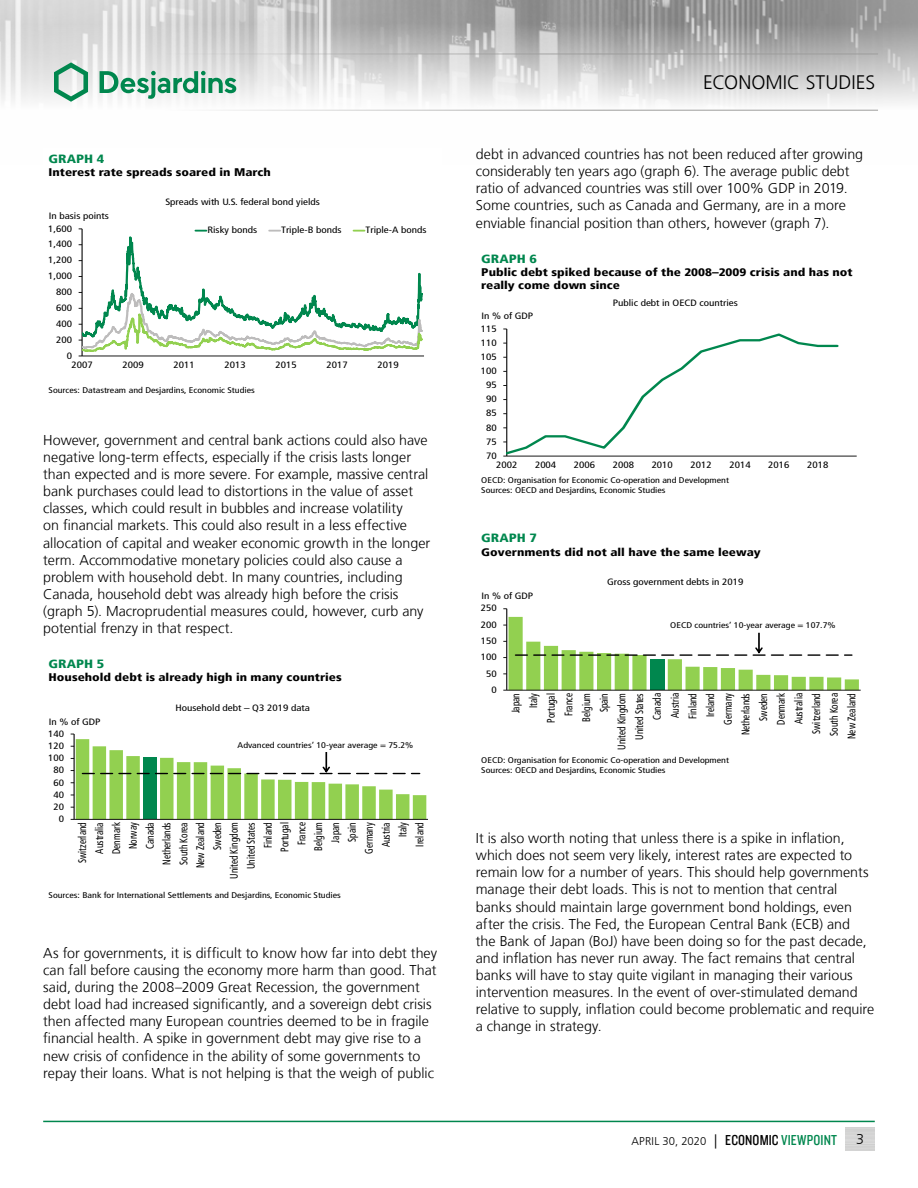
<style>
.page{position:relative;width:918px;height:1188px;background:#fff}
.page>*{position:absolute;margin:0;border:0;box-sizing:border-box;transform-origin:0 0}
.t1{font:300 19.5px "Frutiger LT";letter-spacing:.005em;color:#000}
.t2{font:300 14.25px/17.1px "Frutiger LT";color:#000}
.t3{font:900 condensed 12px "Frutiger LT";color:#00874e;scale:1.2 1}
.t4{font:300 11.25px "Frutiger LT";letter-spacing:.015em;color:#000}
.t5{font:condensed 11.1px/16.8px "Frutiger LT";color:#000;text-align:right;scale:.83 1}
.t6{font:900 condensed 11.1px/13.2px "Frutiger LT";color:#000;scale:1.2 1}
.t7{font:condensed 9.15px "Frutiger LT";color:#000;scale:1.2 1}
.t8{font:condensed 8.25px/9.9px "Frutiger LT";color:#000;scale:1.2 1}
.s1{font-size:14.25px}
.s2{font-family:"Knockout 29 Junior Ltweight";font-weight:400;font-size:15px}
.s3{font-family:"Knockout 29 Junior Ltweight";font-weight:400;font-size:15px;color:#00874e}
</style>
<div class="page">
<img style="left:0;top:0;width:918px;height:110px">
<hr style="left:0;top:54px;width:878px;height:1px;background:#9d9d9c">
<hr style="left:0;top:110px;width:878px;height:1px;background:#9d9d9c">
<svg style="left:54px;top:62px;width:34px;height:40px"></svg>
<svg style="left:100px;top:71px;width:136px;height:28px"></svg>
<hr style="left:43px;top:1121px;width:832px;height:1px;background:#00874e">
<svg style="left:79px;top:229px;width:345px;height:128px"></svg>
<hr style="left:74px;top:819px;width:354px;height:1px;background:#000">
<svg style="left:71px;top:734px;width:355px;height:86px"></svg>
<hr style="left:507px;top:456px;width:350px;height:1px;background:#000">
<svg style="left:503px;top:329px;width:337px;height:128px"></svg>
<hr style="left:506px;top:609px;width:1px;height:81px;background:#000">
<hr style="left:507px;top:690px;width:354px;height:1px;background:#000">
<svg style="left:503px;top:617px;width:356px;height:74px"></svg>
<p class="t3" style="left:49px;top:151px;width:48px">GRAPH 4</p>
<p class="t6" style="left:49px;top:165px;width:187px">Interest rate spreads soared in March</p>
<p class="t7" style="left:49px;top:211px;width:52px">In basis points</p>
<p class="t7" style="left:48px;top:223px;width:21px">1,600</p>
<p class="t7" style="left:48px;top:239px;width:21px">1,400</p>
<p class="t7" style="left:48px;top:255px;width:21px">1,200</p>
<p class="t7" style="left:48px;top:271px;width:21px">1,000</p>
<p class="t7" style="left:56px;top:287px;width:15px">800</p>
<p class="t7" style="left:56px;top:303px;width:15px">600</p>
<p class="t7" style="left:56px;top:318px;width:15px">400</p>
<p class="t7" style="left:56px;top:334px;width:15px">200</p>
<p class="t7" style="left:67px;top:350px;width:6px">0</p>
<p class="t7" style="left:165px;top:197px;width:130px">Spreads with U.S. federal bond yields</p>
<p class="t7" style="left:207px;top:225px;width:43px">Risky bonds</p>
<p class="t7" style="left:281px;top:225px;width:52px">Triple-B bonds</p>
<p class="t7" style="left:365px;top:225px;width:52px">Triple-A bonds</p>
<p class="t7" style="left:71px;top:359px;width:19px">2007</p>
<p class="t7" style="left:122px;top:359px;width:19px">2009</p>
<p class="t7" style="left:173px;top:359px;width:19px">2011</p>
<p class="t7" style="left:225px;top:359px;width:19px">2013</p>
<p class="t7" style="left:275px;top:359px;width:19px">2015</p>
<p class="t7" style="left:327px;top:359px;width:19px">2017</p>
<p class="t7" style="left:378px;top:359px;width:19px">2019</p>
<p class="t8" style="left:49px;top:385px;width:173px">Sources: Datastream and Desjardins, Economic Studies</p>
<p class="t2" style="left:43px;top:432px;width:389px">However, government and central bank actions could also have negative long-term effects, especially if the crisis lasts longer than expected and is more severe. For example, massive central bank purchases could lead to distortions in the value of asset classes, which could result in bubbles and increase volatility<br>on financial markets. This could also result in a less effective allocation of capital and weaker economic growth in the longer term. Accommodative monetary policies could also cause a problem with household debt. In many countries, including Canada, household debt was already high before the crisis (graph 5). Macroprudential measures could, however, curb any potential frenzy in that respect.</p>
<p class="t3" style="left:49px;top:656px;width:48px">GRAPH 5</p>
<p class="t6" style="left:49px;top:671px;width:246px">Household debt is already high in many countries</p>
<p class="t7" style="left:49px;top:716px;width:45px">In % of GDP</p>
<p class="t7" style="left:48px;top:728px;width:15px">140</p>
<p class="t7" style="left:48px;top:740px;width:15px">120</p>
<p class="t7" style="left:48px;top:753px;width:15px">100</p>
<p class="t7" style="left:53px;top:765px;width:10px">80</p>
<p class="t7" style="left:53px;top:777px;width:10px">60</p>
<p class="t7" style="left:53px;top:789px;width:10px">40</p>
<p class="t7" style="left:53px;top:801px;width:10px">20</p>
<p class="t7" style="left:175px;top:702px;width:114px">Household debt – Q3 2019 data</p>
<p class="t8" style="left:238px;top:740px;width:148px">Advanced countries’ 10-year average = 75.2%</p>
<p class="t7" style="left:59px;top:814px;width:6px">0</p>
<p class="t5" style="left:74px;top:879px;width:70px;rotate:-90deg">Switzerland<br>Australia<br>Denmark<br>Norway<br>Canada<br>Netherlands<br>South Korea<br>New Zealand<br>Sweden<br>United Kingdom<br>United States<br>Finland<br>Portugal<br>France<br>Belgium<br>Japan<br>Spain<br>Germany<br>Austria<br>Italy<br>Ireland</p>
<p class="t8" style="left:49px;top:890px;width:245px">Sources: Bank for International Settlements and Desjardins, Economic Studies</p>
<p class="t2" style="left:43px;top:945px;width:395px">As for governments, it is difficult to know how far into debt they can fall before causing the economy more harm than good. That said, during the 2008–2009 Great Recession, the government debt load had increased significantly, and a sovereign debt crisis then affected many European countries deemed to be in fragile financial health. A spike in government debt may give rise to a new crisis of confidence in the ability of some governments to repay their loans. What is not helping is that the weigh of public</p>
<h1 class="t1" style="left:703px;top:72px;width:174px">ECONOMIC STUDIES</h1>
<p class="t2" style="left:476px;top:146px;width:389px">debt in advanced countries has not been reduced after growing considerably ten years ago (graph 6). The average public debt ratio of advanced countries was still over 100% GDP in 2019.<br>Some countries, such as Canada and Germany, are in a more enviable financial position than others, however (graph 7).</p>
<p class="t3" style="left:481px;top:251px;width:48px">GRAPH 6</p>
<p class="t6" style="left:481px;top:266px;width:311px">Public debt spiked because of the 2008–2009 crisis and has not really come down since</p>
<p class="t7" style="left:481px;top:311px;width:45px">In % of GDP</p>
<p class="t7" style="left:481px;top:323px;width:15px">115</p>
<p class="t7" style="left:481px;top:337px;width:15px">110</p>
<p class="t7" style="left:481px;top:351px;width:15px">105</p>
<p class="t7" style="left:481px;top:366px;width:15px">100</p>
<p class="t7" style="left:486px;top:380px;width:10px">95</p>
<p class="t7" style="left:486px;top:394px;width:10px">90</p>
<p class="t7" style="left:486px;top:408px;width:10px">85</p>
<p class="t7" style="left:486px;top:422px;width:10px">80</p>
<p class="t7" style="left:486px;top:436px;width:10px">75</p>
<p class="t7" style="left:486px;top:450px;width:10px">70</p>
<p class="t7" style="left:613px;top:297px;width:106px">Public debt in OECD countries</p>
<p class="t7" style="left:496px;top:459px;width:19px">2002</p>
<p class="t7" style="left:535px;top:459px;width:19px">2004</p>
<p class="t7" style="left:574px;top:459px;width:19px">2006</p>
<p class="t7" style="left:613px;top:459px;width:19px">2008</p>
<p class="t7" style="left:652px;top:459px;width:19px">2010</p>
<p class="t7" style="left:691px;top:459px;width:19px">2012</p>
<p class="t7" style="left:729px;top:459px;width:19px">2014</p>
<p class="t7" style="left:768px;top:459px;width:19px">2016</p>
<p class="t7" style="left:807px;top:459px;width:19px">2018</p>
<p class="t8" style="left:481px;top:475px;width:208px">OECD: Organisation for Economic Co-operation and Development<br>Sources: OECD and Desjardins, Economic Studies</p>
<p class="t3" style="left:481px;top:531px;width:48px">GRAPH 7</p>
<p class="t6" style="left:481px;top:545px;width:234px">Governments did not all have the same leeway</p>
<p class="t7" style="left:607px;top:577px;width:115px">Gross government debts in 2019</p>
<p class="t7" style="left:481px;top:591px;width:45px">In % of GDP</p>
<p class="t7" style="left:481px;top:603px;width:15px">250</p>
<p class="t7" style="left:481px;top:619px;width:15px">200</p>
<p class="t7" style="left:481px;top:636px;width:15px">150</p>
<p class="t7" style="left:481px;top:652px;width:15px">100</p>
<p class="t7" style="left:486px;top:668px;width:10px">50</p>
<p class="t7" style="left:491px;top:684px;width:6px">0</p>
<p class="t8" style="left:670px;top:620px;width:139px">OECD countries’ 10-year average = 107.7%</p>
<p class="t5" style="left:507px;top:750px;width:70px;line-height:17.7px;rotate:-90deg">Japan<br>Italy<br>Portugal<br>France<br>Belgium<br>Spain<br>United Kingdom<br>United States<br>Canada<br>Austria<br>Finland<br>Ireland<br>Germany<br>Netherlands<br>Sweden<br>Denmark<br>Australia<br>Switzerland<br>South Korea<br>New Zealand</p>
<p class="t8" style="left:481px;top:755px;width:208px">OECD: Organisation for Economic Co-operation and Development<br>Sources: OECD and Desjardins, Economic Studies</p>
<p class="t2" style="left:476px;top:830px;width:400px">It is also worth noting that unless there is a spike in inflation, which does not seem very likely, interest rates are expected to remain low for a number of years. This should help governments manage their debt loads. This is not to mention that central banks should maintain large government bond holdings, even after the crisis. The Fed, the European Central Bank (ECB) and<br>the Bank of Japan (BoJ) have been doing so for the past decade, and inflation has never run away. The fact remains that central banks will have to stay quite vigilant in managing their various intervention measures. In the event of over-stimulated demand relative to supply, inflation could become problematic and require a change in strategy.</p>
<p class="t4" style="left:631px;top:1135px;width:207px">APRIL 30, 2020 <span class="s1">|</span> <span class="s2">ECONOMIC</span> <span class="s3">VIEWPOINT</span></p>
<p class="t2" style="left:856px;top:1131px;width:9px">3</p>
</div>
